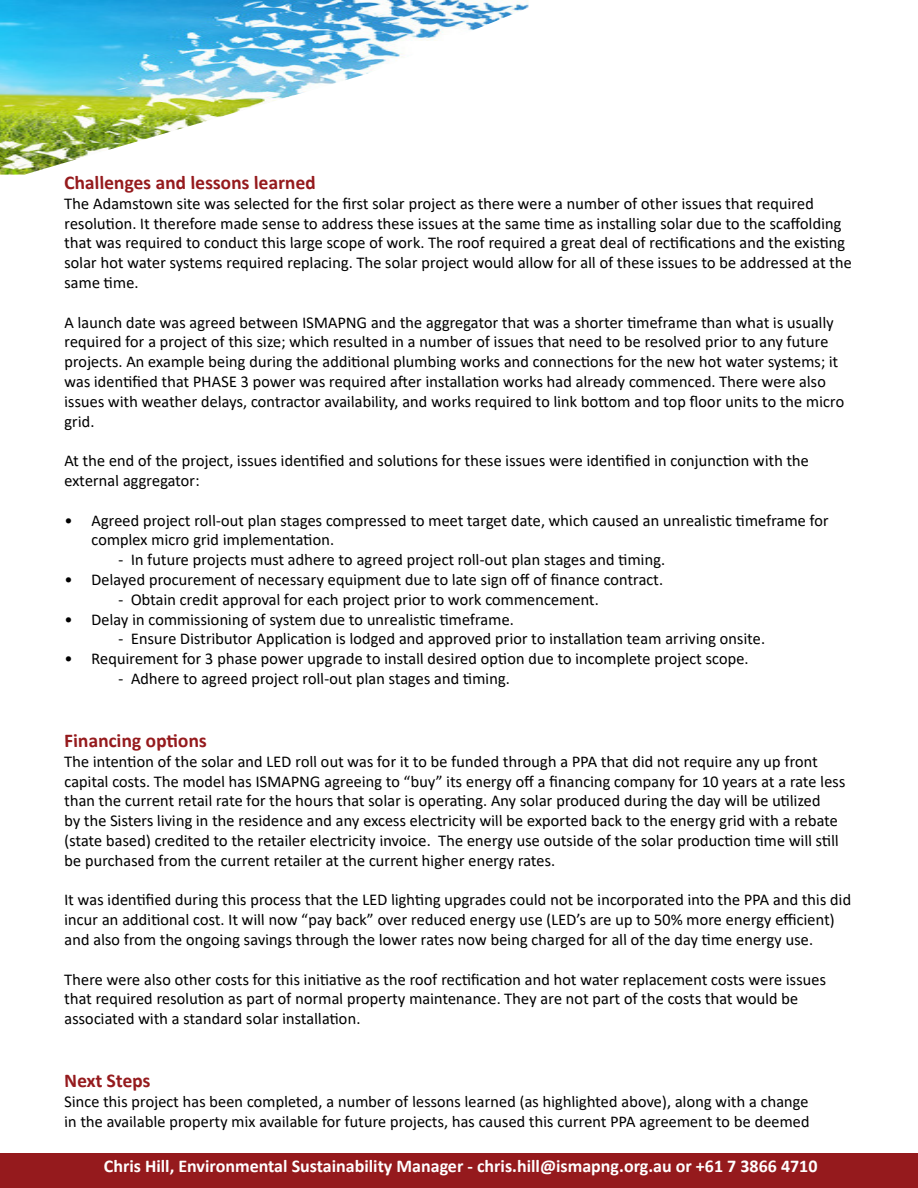
<style>
.page{position:relative;width:918px;height:1188px;background:#fff}
.page>*{position:absolute;margin:0;border:0;box-sizing:border-box;transform-origin:0 0}
.t1{font:700 19.5px "Calibri";color:#951a1d}
.t2{font:700 18px "Calibri";color:#fff}
.t3{font:16.5px/19.8px "Calibri";color:#000}
</style>
<div class="page">
<img style="left:0;top:0;width:529px;height:175px">
<div style="left:0;top:1154px;width:918px;height:34px;background:#951a1d"></div>
<p class="t1" style="left:64px;top:169px;width:254px">Challenges and lessons learned</p>
<p class="t3" style="left:64px;top:193px;width:790px">The Adamstown site was selected for the first solar project as there were a number of other issues that required resolution. It therefore made sense to address these issues at the same time as installing solar due to the scaffolding that was required to conduct this large scope of work. The roof required a great deal of rectifications and the existing solar hot water systems required replacing. The solar project would allow for all of these issues to be addressed at the same time.</p>
<p class="t3" style="left:64px;top:312px;width:782px">A launch date was agreed between ISMAPNG and the aggregator that was a shorter timeframe than what is usually required for a project of this size; which resulted in a number of issues that need to be resolved prior to any future projects. An example being during the additional plumbing works and connections for the new hot water systems; it was identified that PHASE 3 power was required after installation works had already commenced. There were also issues with weather delays, contractor availability, and works required to link bottom and top floor units to the micro grid.</p>
<p class="t3" style="left:64px;top:450px;width:747px">At the end of the project, issues identified and solutions for these issues were identified in conjunction with the external aggregator:</p>
<p class="t3" style="left:92px;top:510px;width:740px;text-indent:-27px">• Agreed project roll-out plan stages compressed to meet target date, which caused an unrealistic timeframe for complex micro grid implementation.</p>
<p class="t3" style="left:119px;top:549px;width:549px">- In future projects must adhere to agreed project roll-out plan stages and timing.</p>
<p class="t3" style="left:64px;top:569px;width:601px">• Delayed procurement of necessary equipment due to late sign off of finance contract.</p>
<p class="t3" style="left:119px;top:589px;width:483px">- Obtain credit approval for each project prior to work commencement.</p>
<p class="t3" style="left:64px;top:609px;width:452px">• Delay in commissioning of system due to unrealistic timeframe.</p>
<p class="t3" style="left:119px;top:629px;width:649px">- Ensure Distributor Application is lodged and approved prior to installation team arriving onsite.</p>
<p class="t3" style="left:64px;top:648px;width:687px">• Requirement for 3 phase power upgrade to install desired option due to incomplete project scope.</p>
<p class="t3" style="left:119px;top:668px;width:394px">- Adhere to agreed project roll-out plan stages and timing.</p>
<p class="t1" style="left:64px;top:727px;width:145px">Financing options</p>
<p class="t3" style="left:64px;top:751px;width:783px">The intention of the solar and LED roll out was for it to be funded through a PPA that did not require any up front capital costs. The model has ISMAPNG agreeing to “buy” its energy off a financing company for 10 years at a rate less than the current retail rate for the hours that solar is operating. Any solar produced during the day will be utilized<br>by the Sisters living in the residence and any excess electricity will be exported back to the energy grid with a rebate (state based) credited to the retailer electricity invoice. The energy use outside of the solar production time will still be purchased from the current retailer at the current higher energy rates.</p>
<p class="t3" style="left:64px;top:890px;width:789px">It was identified during this process that the LED lighting upgrades could not be incorporated into the PPA and this did incur an additional cost. It will now “pay back” over reduced energy use (LED’s are up to 50% more energy efficient) and also from the ongoing savings through the lower rates now being charged for all of the day time energy use.</p>
<p class="t3" style="left:64px;top:969px;width:764px">There were also other costs for this initiative as the roof rectification and hot water replacement costs were issues that required resolution as part of normal property maintenance. They are not part of the costs that would be associated with a standard solar installation.</p>
<p class="t1" style="left:64px;top:1067px;width:89px">Next Steps</p>
<p class="t3" style="left:64px;top:1091px;width:748px">Since this project has been completed, a number of lessons learned (as highlighted above), along with a change in the available property mix available for future projects, has caused this current PPA agreement to be deemed</p>
<p class="t2" style="left:104px;top:1154px;width:715px">Chris Hill, Environmental Sustainability Manager - chris.hill@ismapng.org.au or +61 7 3866 4710</p>
</div>
